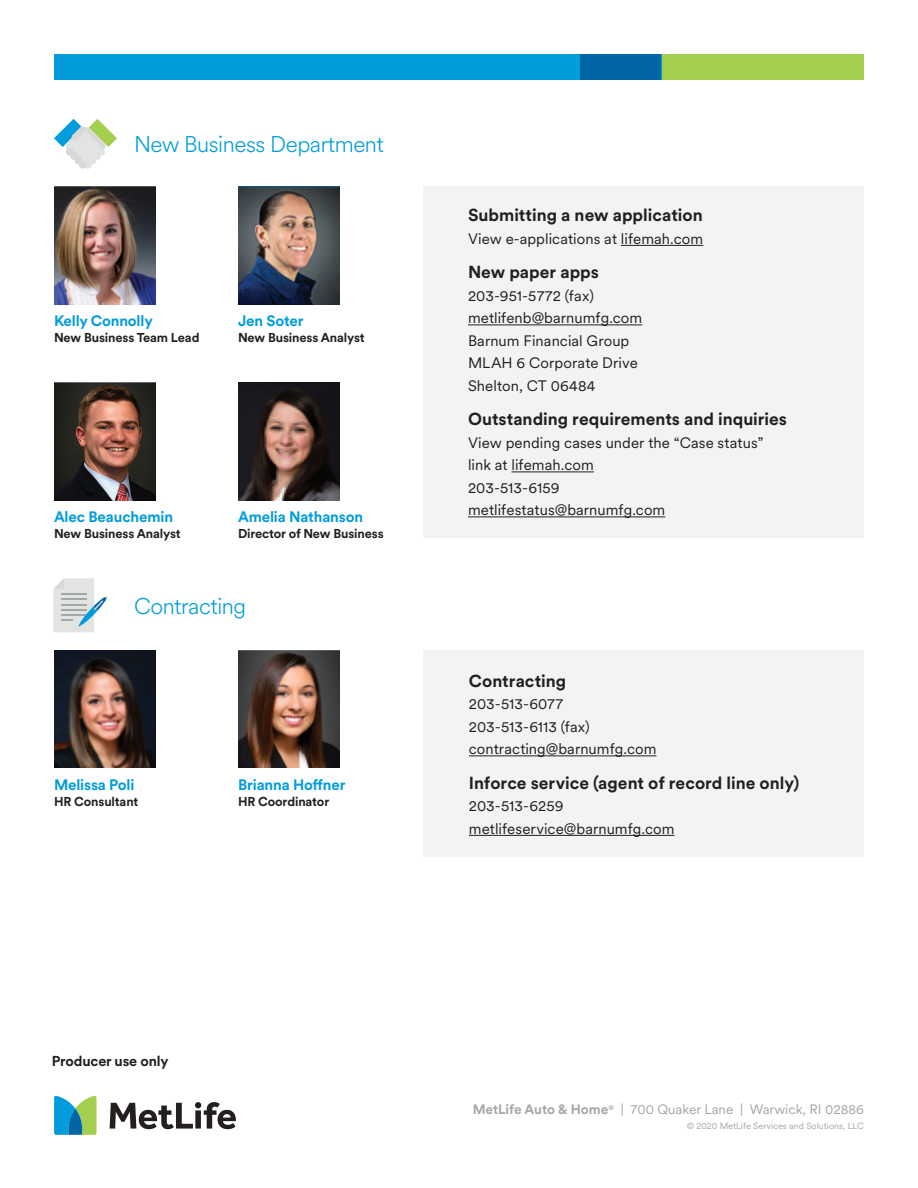
<style>
.page{position:relative;width:918px;height:1188px;background:#fff}
.page>*{position:absolute;margin:0;border:0;box-sizing:border-box;transform-origin:0 0}
.t1{font:300 22.5px "Met Life Circular";letter-spacing:-.02em;color:#009cdc}
.t2{font:700 17.25px "Met Life Circular";color:#231f20}
.t3{font:15px/22.5px "Met Life Circular";letter-spacing:.005em;color:#231f20}
.t4{font:700 15px "Met Life Circular";letter-spacing:-.01em;color:#009cdc}
.t5{font:700 14.25px "Met Life Circular";letter-spacing:-.01em;color:#231f20}
.t6{font:13.5px "Met Life Circular";color:#a3a7a9}
.t7{font:700 12.75px "Met Life Circular";letter-spacing:-.01em;color:#231f20}
.t8{font:9px "Met Life Circular";color:#a3a7a9}
.s1{font-weight:700}
</style>
<div class="page">
<svg style="left:110px;top:1102px;width:126px;height:27px"></svg>
<svg style="left:54px;top:1096px;width:43px;height:39px;background:#5ab1a5"></svg>
<img style="left:54px;top:187px;width:102px;height:117px">
<img style="left:238px;top:187px;width:102px;height:117px">
<img style="left:54px;top:383px;width:102px;height:117px">
<img style="left:238px;top:383px;width:102px;height:117px">
<div style="left:424px;top:186px;width:440px;height:352px;background:#f2f4f3"></div>
<hr style="left:621px;top:245px;width:82px;height:1px;background:#231f20">
<hr style="left:468px;top:325px;width:174px;height:1px;background:#231f20">
<hr style="left:511px;top:472px;width:83px;height:1px;background:#231f20">
<hr style="left:468px;top:517px;width:197px;height:1px;background:#231f20">
<svg style="left:54px;top:119px;width:63px;height:50px"></svg>
<img style="left:54px;top:650px;width:102px;height:118px">
<img style="left:238px;top:650px;width:102px;height:118px">
<div style="left:424px;top:650px;width:440px;height:207px;background:#f2f4f3"></div>
<hr style="left:469px;top:755px;width:187px;height:1px;background:#231f20">
<hr style="left:469px;top:835px;width:205px;height:1px;background:#231f20">
<svg style="left:53px;top:578px;width:54px;height:54px"></svg>
<div style="left:580px;top:54px;width:284px;height:25px;background:#a4cf4e"></div>
<div style="left:54px;top:54px;width:608px;height:25px;background:#009cdc"></div>
<div style="left:580px;top:54px;width:82px;height:25px;background:#0066a5"></div>
<h1 class="t1" style="left:134px;top:129px;width:251px">New Business Department</h1>
<p class="t4" style="left:54px;top:310px;width:100px">Kelly Connolly</p>
<p class="t7" style="left:54px;top:329px;width:147px">New Business Team Lead</p>
<p class="t4" style="left:238px;top:310px;width:67px">Jen Soter</p>
<p class="t7" style="left:238px;top:329px;width:128px">New Business Analyst</p>
<p class="t4" style="left:54px;top:507px;width:121px">Alec Beauchemin</p>
<p class="t7" style="left:54px;top:525px;width:128px">New Business Analyst</p>
<p class="t4" style="left:238px;top:507px;width:127px">Amelia Nathanson</p>
<p class="t7" style="left:238px;top:525px;width:147px">Director of New Business</p>
<h1 class="t1" style="left:134px;top:591px;width:114px">Contracting</h1>
<p class="t4" style="left:54px;top:775px;width:82px">Melissa Poli</p>
<p class="t7" style="left:54px;top:793px;width:86px">HR Consultant</p>
<p class="t4" style="left:238px;top:775px;width:109px">Brianna Hoffner</p>
<p class="t7" style="left:238px;top:793px;width:93px">HR Coordinator</p>
<p class="t2" style="left:468px;top:203px;width:236px">Submitting a new application</p>
<p class="t3" style="left:468px;top:227px;width:237px">View e-applications at lifemah.com</p>
<p class="t2" style="left:468px;top:260px;width:133px">New paper apps</p>
<p class="t3" style="left:468px;top:284px;width:176px">203-951-5772 (fax) metlifenb@barnumfg.com<br>Barnum Financial Group<br>MLAH 6 Corporate Drive<br>Shelton, CT 06484</p>
<p class="t2" style="left:468px;top:407px;width:320px">Outstanding requirements and inquiries</p>
<p class="t3" style="left:468px;top:431px;width:297px">View pending cases under the “Case status” link at lifemah.com<br>203-513-6159<br>metlifestatus@barnumfg.com</p>
<p class="t2" style="left:469px;top:669px;width:99px">Contracting</p>
<p class="t3" style="left:469px;top:692px;width:189px">203-513-6077<br>203-513-6113 (fax) contracting@barnumfg.com</p>
<p class="t2" style="left:469px;top:771px;width:332px">Inforce service (agent of record line only)</p>
<p class="t3" style="left:469px;top:794px;width:207px">203-513-6259 metlifeservice@barnumfg.com</p>
<p class="t5" style="left:52px;top:1051px;width:118px">Producer use only</p>
<p class="t6" style="left:473px;top:1100px;width:393px"><span class="s1">MetLife Auto &amp; Home</span><sup>®</sup> | 700 Quaker Lane | Warwick, RI 02886</p>
<p class="t8" style="left:687px;top:1120px;width:179px">© 2020 MetLife Services and Solutions, LLC</p>
</div>
